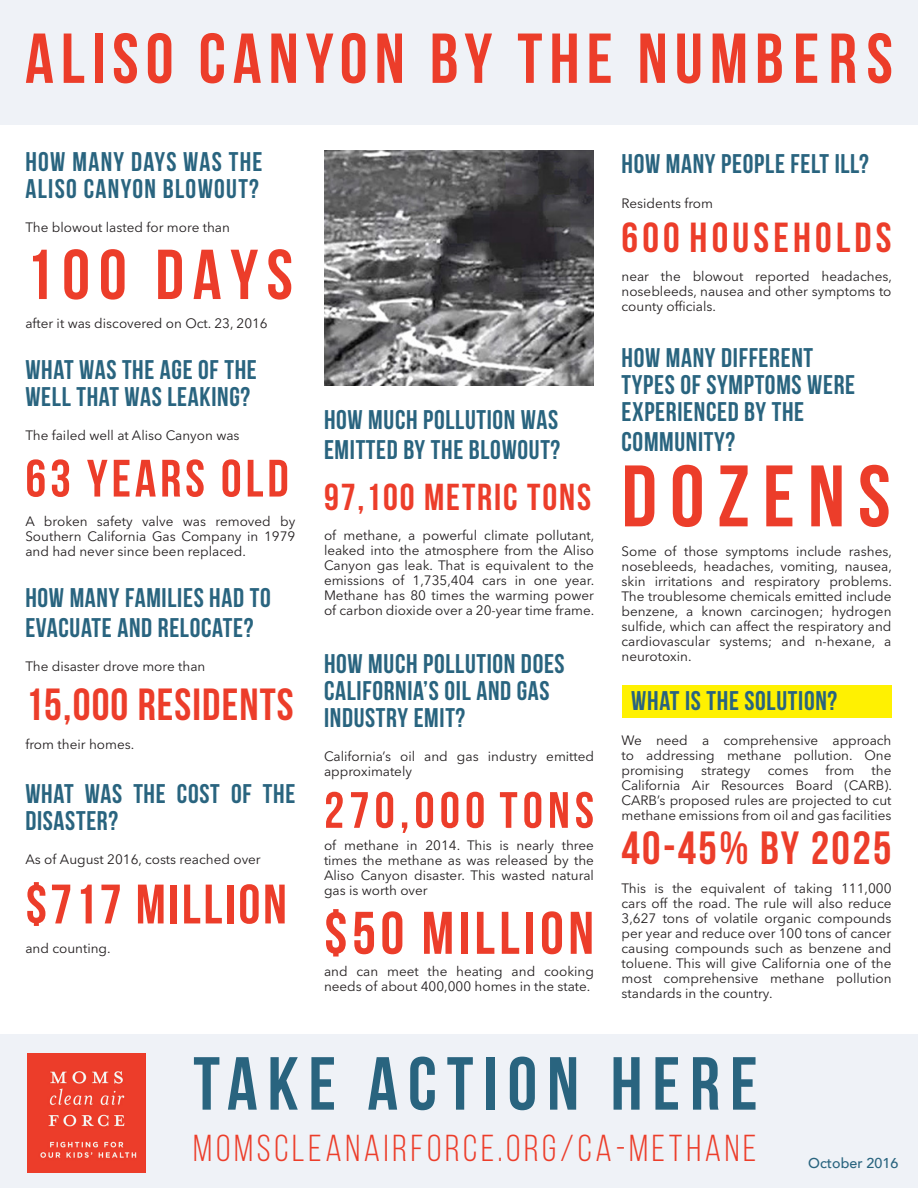
<style>
.page{position:relative;width:918px;height:1188px;background:#fff}
.page>*{position:absolute;margin:0;border:0;box-sizing:border-box;transform-origin:0 0}
.t1{font:700 87px "Bebas Neue";letter-spacing:.15em;color:#ec3d2a}
.t2{font:700 75px "Bebas Neue";letter-spacing:.13em;color:#29647f}
.t3{font:700 70.5px "Bebas Neue";letter-spacing:.1em;color:#ec3d2a}
.t4{font:700 60px "Bebas Neue";letter-spacing:.075em;color:#ec3d2a}
.t5{font:700 55.5px "Bebas Neue";letter-spacing:.05em;color:#ec3d2a}
.t6{font:700 52.5px "Bebas Neue";letter-spacing:.075em;color:#ec3d2a}
.t7{font:700 51px "Bebas Neue";letter-spacing:.1em;color:#ec3d2a}
.t8{font:700 46.5px "Bebas Neue";letter-spacing:.05em;color:#ec3d2a}
.t9{font:700 45px "Bebas Neue";letter-spacing:.025em;color:#ec3d2a}
.t10{font:700 42px "Bebas Neue";letter-spacing:.1em;color:#ec3d2a}
.t11{font:37.5px "Bebas Neue";letter-spacing:.1em;color:#ec3d2a}
.t12{font:700 37.5px "Bebas Neue";letter-spacing:.05em;color:#ec3d2a}
.t13{font:700 27px/27px "Bebas Neue";letter-spacing:.025em;color:#29647f}
.t14{font:700 27px/27px "Bebas Neue";letter-spacing:.05em;color:#29647f}
.t15{font:500 14.25px "Avenir";color:#29647f}
.t16{font:13.5px/15px "Avenir Next LT Pro";color:#231f20;text-align:justify}
</style>
<div class="page">
<div style="left:622px;top:686px;width:270px;height:32px;background:#fff101"></div>
<div style="left:0;top:1035px;width:918px;height:153px;background:#eff2f7"></div>
<div style="left:0;top:0;width:918px;height:124px;background:#eff2f7"></div>
<img style="left:27px;top:1053px;width:119px;height:119px">
<img style="left:324px;top:151px;width:270px;height:234px">
<p class="t3" style="left:25px;top:20px;width:869px">ALISO CANYON BY THE NUMBERS</p>
<p class="t14" style="left:25px;top:148px;width:239px">HOW MANY DAYS WAS THE<br>ALISO CANYON BLOWOUT?</p>
<p class="t16" style="left:25px;top:220px;width:206px">The blowout lasted for more than</p>
<p class="t3" style="left:25px;top:236px;width:269px">100 DAYS</p>
<p class="t16" style="left:25px;top:316px;width:244px">after it was discovered on Oct. 23, 2016</p>
<p class="t13" style="left:25px;top:356px;width:233px">WHAT WAS THE AGE OF THE<br>WELL THAT WAS LEAKING?</p>
<p class="t16" style="left:25px;top:428px;width:216px">The failed well at Aliso Canyon was</p>
<p class="t6" style="left:25px;top:450px;width:265px">63 YEARS OLD</p>
<p class="t16" style="left:25px;top:514px;width:272px">A broken safety valve was removed by Southern California Gas Company in 1979 and had never since been replaced.</p>
<p class="t13" style="left:25px;top:582px;width:247px;line-height:30px">HOW MANY FAMILIES HAD TO<br>EVACUATE AND RELOCATE?</p>
<p class="t16" style="left:25px;top:659px;width:182px">The disaster drove more than</p>
<p class="t9" style="left:25px;top:680px;width:270px">15,000 RESIDENTS</p>
<p class="t16" style="left:25px;top:737px;width:110px">from their homes.</p>
<p class="t13" style="left:25px;top:780px;width:271px">WHAT WAS THE COST OF THE<br>DISASTER?</p>
<p class="t16" style="left:25px;top:852px;width:237px">As of August 2016, costs reached over</p>
<p class="t5" style="left:25px;top:874px;width:263px">$717 MILLION</p>
<p class="t16" style="left:25px;top:940px;width:87px">and counting.</p>
<p class="t13" style="left:324px;top:404px;width:238px;line-height:30px">HOW MUCH POLLUTION WAS<br>EMITTED BY THE BLOWOUT?</p>
<p class="t12" style="left:324px;top:477px;width:269px">97,100 METRIC TONS</p>
<p class="t16" style="left:324px;top:527px;width:272px">of methane, a powerful climate pollutant, leaked into the atmosphere from the Aliso Canyon gas leak. That is equivalent to the emissions of 1,735,404 cars in one year.<br>Methane has 80 times the warming power of carbon dioxide over a 20-year time frame.</p>
<p class="t13" style="left:324px;top:649px;width:242px">HOW MUCH POLLUTION DOES<br>CALIFORNIA’S OIL AND GAS<br>INDUSTRY EMIT?</p>
<p class="t16" style="left:324px;top:749px;width:272px">California’s oil and gas industry emitted approximately</p>
<p class="t7" style="left:324px;top:782px;width:271px">270,000 TONS</p>
<p class="t16" style="left:324px;top:837px;width:272px">of methane in 2014. This is nearly three times the methane as was released by the Aliso Canyon disaster. This wasted natural gas is worth over</p>
<p class="t4" style="left:324px;top:900px;width:271px">$50 MILLION</p>
<p class="t16" style="left:324px;top:963px;width:272px">and can meet the heating and cooking needs of about 400,000 homes in the state.</p>
<p class="t13" style="left:622px;top:150px;width:249px">HOW MANY PEOPLE FELT ILL?</p>
<p class="t16" style="left:622px;top:195px;width:93px">Residents from</p>
<p class="t10" style="left:622px;top:214px;width:272px">600 HOUSEHOLDS</p>
<p class="t16" style="left:622px;top:269px;width:272px">near the blowout reported headaches, nosebleeds, nausea and other symptoms to county officials.</p>
<p class="t13" style="left:622px;top:344px;width:235px">HOW MANY DIFFERENT<br>TYPES OF SYMPTOMS WERE<br>EXPERIENCED BY THE</p>
<p class="t13" style="left:622px;top:428px;width:115px">COMMUNITY?</p>
<p class="t1" style="left:622px;top:449px;width:271px">DOZENS</p>
<p class="t16" style="left:622px;top:543px;width:272px">Some of those symptoms include rashes, nosebleeds, headaches, vomiting, nausea, skin irritations and respiratory problems.<br>The troublesome chemicals emitted include benzene, a known carcinogen; hydrogen sulfide, which can affect the respiratory and cardiovascular systems; and n-hexane, a neurotoxin.</p>
<p class="t13" style="left:631px;top:687px;width:208px">WHAT IS THE SOLUTION?</p>
<p class="t16" style="left:622px;top:733px;width:271px">We need a comprehensive approach to addressing methane pollution. One promising</p>
<p class="t16" style="left:701px;top:763px;width:51px">strategy</p>
<p class="t16" style="left:768px;top:763px;width:42px">comes</p>
<p class="t16" style="left:826px;top:763px;width:30px">from</p>
<p class="t16" style="left:622px;top:763px;width:272px;text-indent:250px">the California Air Resources Board (CARB).<br>CARB’s proposed rules are projected to cut methane emissions from oil and gas facilities</p>
<p class="t8" style="left:622px;top:823px;width:271px">40-45% BY 2025</p>
<p class="t16" style="left:622px;top:881px;width:272px">This is the equivalent of taking 111,000 cars off the road. The rule will also reduce 3,627 tons of volatile organic compounds per year and reduce over 100 tons of cancer causing compounds such as benzene and toluene. This will give California one of the most comprehensive methane pollution standards in the country.</p>
<p class="t2" style="left:193px;top:1043px;width:566px">TAKE ACTION HERE</p>
<p class="t11" style="left:193px;top:1128px;width:565px">MOMSCLEANAIRFORCE.ORG/CA-METHANE</p>
<p class="t15" style="left:808px;top:1151px;width:92px">October 2016</p>
</div>
